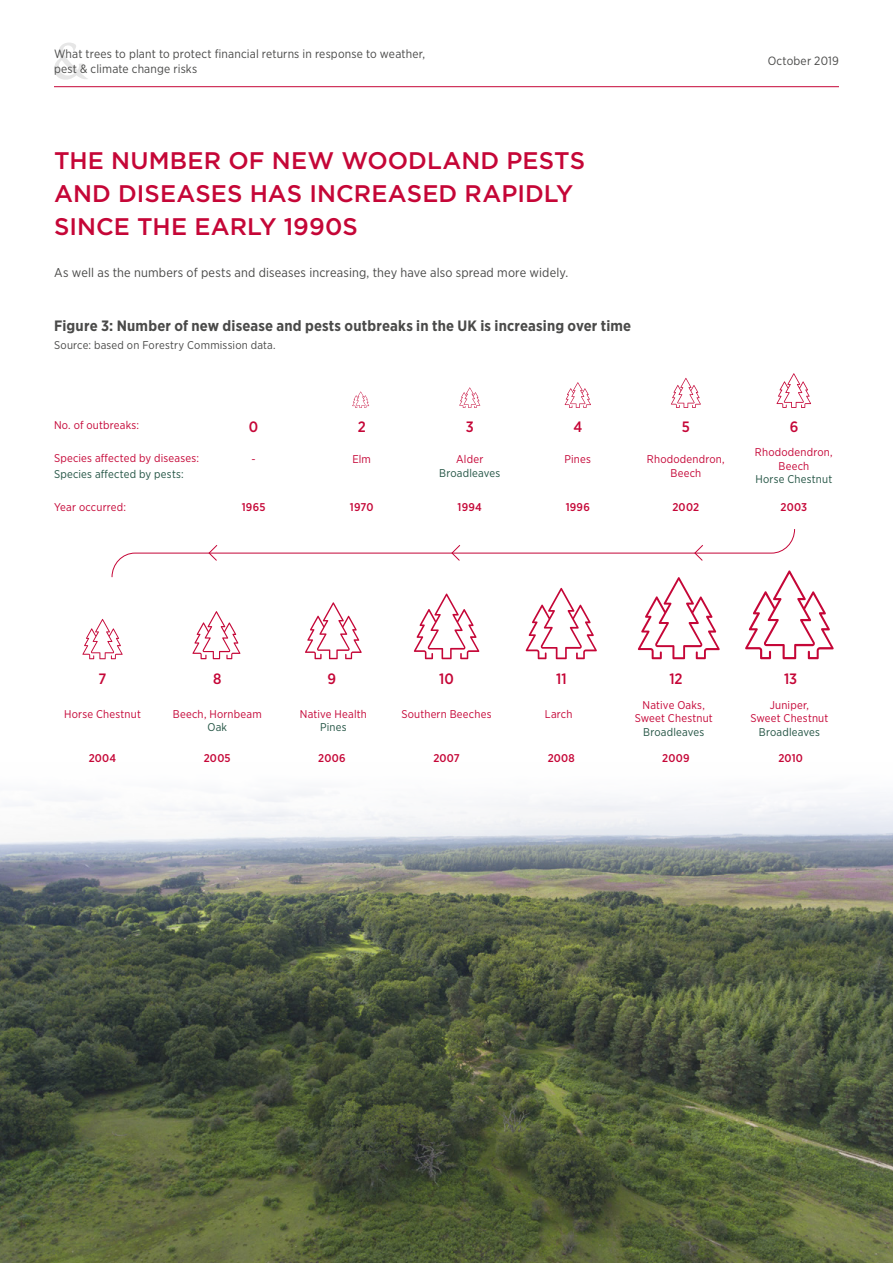
<style>
.page{position:relative;width:893px;height:1263px;background:#fff}
.page>*{position:absolute;margin:0;border:0;box-sizing:border-box;transform-origin:0 0}
.t1{font:500 24px/33px "Gotham";letter-spacing:.005em;color:#c50637}
.t2{font:700 15px "Gotham Narrow";letter-spacing:.01em;color:#4a4a49}
.t3{font:500 15px "Gotham Narrow";letter-spacing:.005em;color:#c50637}
.t4{font:12.75px "Gotham Narrow";letter-spacing:.015em;color:#4a4a49}
.t5{font:12px/14.4px "Gotham Narrow";letter-spacing:.015em;color:#4a4a49}
.t6{font:11.25px/13.5px "Gotham Narrow";letter-spacing:.02em;color:#c50637;text-align:center}
.t7{font:11.25px "Gotham Narrow";letter-spacing:.02em;color:#225343}
.t8{font:500 11.25px "Gotham Narrow";letter-spacing:.02em;color:#c50637}
.t9{font:11.25px "Gotham Narrow";letter-spacing:.015em;color:#4a4a49}
</style>
<div class="page">
<svg style="left:54px;top:42px;width:34px;height:38px"></svg>
<hr style="left:54px;top:86px;width:785px;height:1px;background:#c50637">
<img style="left:0;top:791px;width:893px;height:472px">
<svg style="left:352px;top:391px;width:17px;height:17px"></svg>
<svg style="left:459px;top:387px;width:21px;height:21px"></svg>
<svg style="left:565px;top:382px;width:26px;height:26px"></svg>
<svg style="left:671px;top:378px;width:30px;height:30px"></svg>
<svg style="left:776px;top:373px;width:35px;height:35px"></svg>
<svg style="left:82px;top:529px;width:752px;height:130px"></svg>
<p class="t5" style="left:54px;top:47px;width:373px">What trees to plant to protect financial returns in response to weather, pest &amp; climate change risks</p>
<p class="t5" style="left:768px;top:53px;width:73px">October 2019</p>
<h1 class="t1" style="left:54px;top:144px;width:532px">THE NUMBER OF NEW WOODLAND PESTS<br>AND DISEASES HAS INCREASED RAPIDLY<br>SINCE THE EARLY 1990S</h1>
<p class="t4" style="left:54px;top:264px;width:516px">As well as the numbers of pests and diseases increasing, they have also spread more widely.</p>
<h2 class="t2" style="left:54px;top:316px;width:579px">Figure 3: Number of new disease and pests outbreaks in the UK is increasing over time</h2>
<p class="t9" style="left:54px;top:338px;width:223px">Source: based on Forestry Commission data.</p>
<p class="t6" style="left:54px;top:418px;width:87px">No. of outbreaks:</p>
<p class="t6" style="left:54px;top:451px;width:147px">Species affected by diseases:</p>
<p class="t7" style="left:54px;top:467px;width:131px">Species affected by pests:</p>
<p class="t6" style="left:54px;top:500px;width:73px">Year occurred:</p>
<h2 class="t3" style="left:249px;top:417px;width:11px">0</h2>
<h2 class="t3" style="left:358px;top:417px;width:10px">2</h2>
<h2 class="t3" style="left:466px;top:417px;width:9px">3</h2>
<h2 class="t3" style="left:573px;top:417px;width:10px">4</h2>
<h2 class="t3" style="left:682px;top:417px;width:10px">5</h2>
<h2 class="t3" style="left:790px;top:417px;width:10px">6</h2>
<p class="t6" style="left:251px;top:452px;width:6px">-</p>
<p class="t6" style="left:352px;top:452px;width:20px">Elm</p>
<p class="t6" style="left:456px;top:452px;width:29px">Alder</p>
<p class="t7" style="left:439px;top:466px;width:63px">Broadleaves</p>
<p class="t6" style="left:564px;top:452px;width:28px">Pines</p>
<p class="t6" style="left:647px;top:452px;width:79px">Rhododendron,<br>Beech</p>
<p class="t6" style="left:755px;top:445px;width:79px">Rhododendron,<br>Beech</p>
<p class="t7" style="left:755px;top:472px;width:78px">Horse Chestnut</p>
<p class="t8" style="left:242px;top:500px;width:25px">1965</p>
<p class="t8" style="left:350px;top:500px;width:25px">1970</p>
<p class="t8" style="left:458px;top:500px;width:26px">1994</p>
<p class="t8" style="left:566px;top:500px;width:26px">1996</p>
<p class="t8" style="left:672px;top:500px;width:28px">2002</p>
<p class="t8" style="left:780px;top:500px;width:28px">2003</p>
<h2 class="t3" style="left:99px;top:669px;width:9px">7</h2>
<h2 class="t3" style="left:213px;top:669px;width:10px">8</h2>
<h2 class="t3" style="left:328px;top:669px;width:10px">9</h2>
<h2 class="t3" style="left:439px;top:669px;width:16px">10</h2>
<h2 class="t3" style="left:556px;top:669px;width:12px">11</h2>
<h2 class="t3" style="left:669px;top:669px;width:15px">12</h2>
<h2 class="t3" style="left:784px;top:669px;width:15px">13</h2>
<p class="t6" style="left:64px;top:707px;width:78px">Horse Chestnut</p>
<p class="t6" style="left:173px;top:707px;width:90px">Beech, Hornbeam</p>
<p class="t7" style="left:207px;top:720px;width:21px">Oak</p>
<p class="t6" style="left:300px;top:707px;width:68px">Native Health</p>
<p class="t7" style="left:320px;top:720px;width:28px">Pines</p>
<p class="t6" style="left:401px;top:707px;width:92px">Southern Beeches</p>
<p class="t6" style="left:545px;top:707px;width:29px">Larch</p>
<p class="t6" style="left:635px;top:698px;width:80px">Native Oaks,<br>Sweet Chestnut</p>
<p class="t7" style="left:643px;top:725px;width:63px">Broadleaves</p>
<p class="t6" style="left:750px;top:698px;width:80px">Juniper,<br>Sweet Chestnut</p>
<p class="t7" style="left:759px;top:725px;width:63px">Broadleaves</p>
<p class="t8" style="left:89px;top:751px;width:29px">2004</p>
<p class="t8" style="left:204px;top:751px;width:28px">2005</p>
<p class="t8" style="left:318px;top:751px;width:29px">2006</p>
<p class="t8" style="left:433px;top:751px;width:28px">2007</p>
<p class="t8" style="left:548px;top:751px;width:29px">2008</p>
<p class="t8" style="left:662px;top:751px;width:29px">2009</p>
<p class="t8" style="left:778px;top:751px;width:26px">2010</p>
</div>
